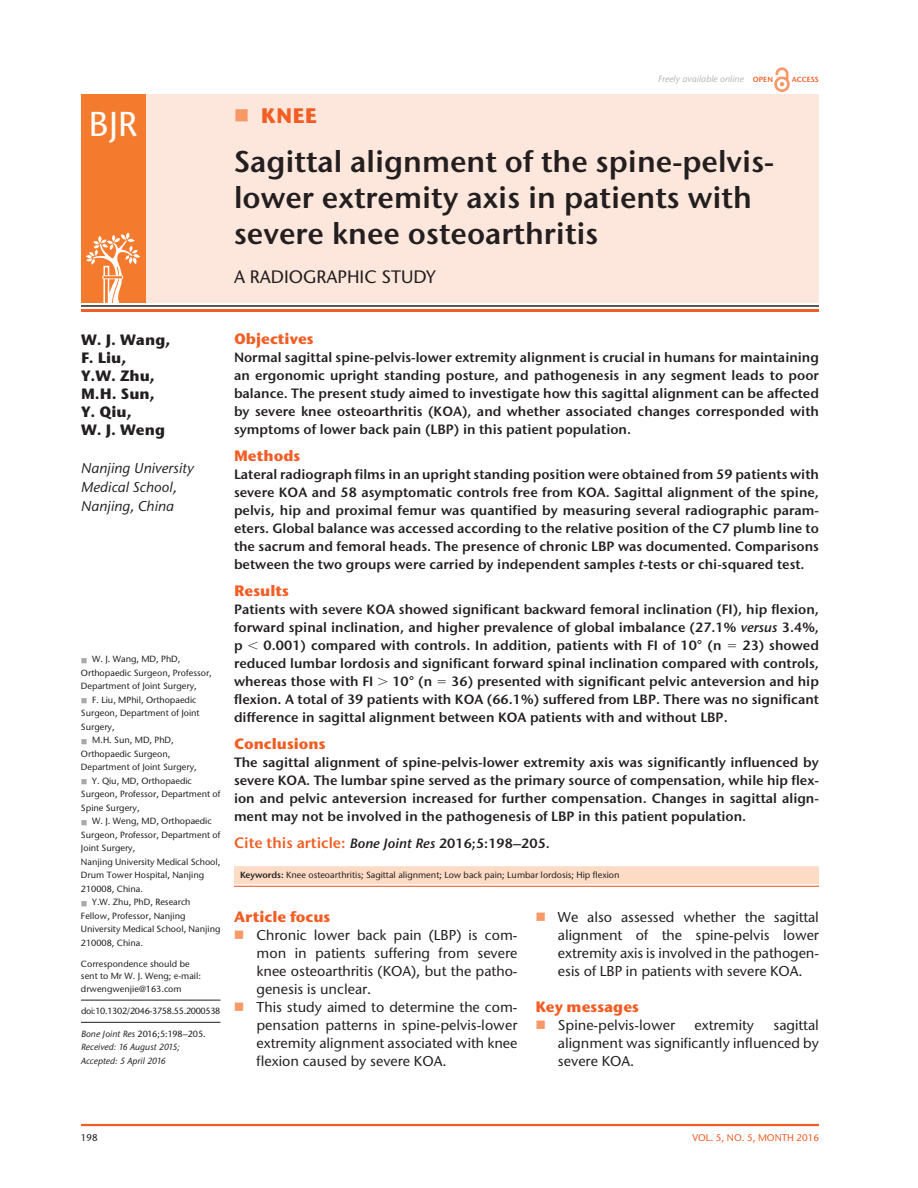
<style>
.page{position:relative;width:918px;height:1188px;background:#fff}
.page>*{position:absolute;margin:0;border:0;box-sizing:border-box;transform-origin:0 0}
.t1{font:500 34.5px "Stone Sans ITC Pro";color:#fff}
.t2{font:600 30px/36px "Stone Sans ITC Pro";color:#231f20}
.t3{font:700 21px "Stone Sans ITC Pro";color:#f25d23}
.t4{font:500 18px "Stone Sans ITC Pro";color:#231f20}
.t5{font:700 15px "Stone Sans ITC Pro";color:#f25d23}
.t6{font:700 15px/18px "Stone Sans ITC Pro";color:#231f20}
.t7{font:600 15px "Stone Sans ITC Pro";color:#f25d23}
.t8{font:500 14.25px/18px "Stone Sans ITC Pro";color:#231f20;text-align:justify}
.t9{font:italic 500 14.25px/19.5px "Stone Sans ITC Pro";color:#231f20}
.t10{font:600 13.5px/18px "Stone Sans ITC Pro";color:#231f20;text-align:justify}
.t11{font:500 9.75px "Stone Sans ITC Pro";color:#f25d23}
.t12{font:500 9.75px "Stone Sans ITC Pro";color:#231f20}
.t13{font:500 9px/12px "Stone Sans ITC Pro";color:#231f20}
.t14{font:italic 500 9px/13.5px "Stone Sans ITC Pro";color:#231f20}
.t15{font:500 9px "Stone Sans ITC Pro";letter-spacing:-.03em;color:#231f20}
.t16{font:italic 500 9px "Stone Sans ITC Pro";color:#b2b3b7}
.t17{font:600 7.5px "Stone Sans ITC Pro";color:#f25d23}
.s1{font-weight:600;font-style:normal;font-size:7.5px;color:#f25d23}
.s2{font-style:normal}
.s3{font-style:italic}
.s4{font-style:italic;font-size:13.5px;color:#231f20}
.s5{font-size:13.5px;color:#231f20}
.s6{font-weight:600}
</style>
<div class="page">
<hr style="left:81px;top:1124px;width:738px;height:2px;background:#f25d23">
<img style="left:775px;top:68px;width:15px;height:23px">
<div style="left:81px;top:94px;width:738px;height:209px;background:#fde7dc"></div>
<div style="left:81px;top:94px;width:64px;height:209px;background:#f47b2d"></div>
<svg style="left:86px;top:232px;width:54px;height:71px"></svg>
<hr style="left:81px;top:305px;width:738px;height:2px;background:#231f20">
<hr style="left:81px;top:309px;width:738px;height:3px;background:#f25d23">
<div style="left:234px;top:866px;width:585px;height:18px;background:#fddbc5"></div>
<hr style="left:234px;top:886px;width:585px;height:1px;background:#f25d23">
<hr style="left:81px;top:1022px;width:139px;height:1px;background:#231f20">
<hr style="left:81px;top:1000px;width:139px;height:1px;background:#231f20">
<h1 class="t1" style="left:89px;top:103px;width:50px">BJR</h1>
<h3 class="t3" style="left:261px;top:102px;width:58px">Knee</h3>
<p class="t16" style="left:658px;top:73px;width:116px">Freely available online <span class="s1">open</span></p>
<p class="t17" style="left:792px;top:75px;width:29px">Access</p>
<h2 class="t2" style="left:234px;top:143px;width:542px">Sagittal alignment of the spine-pelvis&shy;lower extremity axis in patients with severe knee osteoarthritis</h2>
<h3 class="t4" style="left:234px;top:265px;width:203px">a radiographic study</h3>
<p class="t6" style="left:81px;top:331px;width:91px">W. J. Wang,<br>F. Liu,<br>Y.W. Zhu,<br>M.H. Sun,<br>Y. Qiu,<br>W. J. Weng</p>
<p class="t9" style="left:81px;top:458px;width:115px">Nanjing University<br>Medical School,<br>Nanjing, China</p>
<p class="t13" style="left:92px;top:653px;width:90px">W. J. Wang, MD, PhD,</p>
<p class="t13" style="left:81px;top:667px;width:132px">Orthopaedic Surgeon, Professor,</p>
<p class="t13" style="left:81px;top:680px;width:117px">Department of Joint Surgery,</p>
<p class="t13" style="left:92px;top:694px;width:106px">F. Liu, MPhil, Orthopaedic</p>
<p class="t13" style="left:81px;top:707px;width:120px">Surgeon, Department of Joint</p>
<p class="t13" style="left:81px;top:721px;width:35px">Surgery,</p>
<p class="t13" style="left:92px;top:734px;width:83px">M.H. Sun, MD, PhD,</p>
<p class="t13" style="left:81px;top:748px;width:91px">Orthopaedic Surgeon,</p>
<p class="t13" style="left:81px;top:761px;width:117px">Department of Joint Surgery,</p>
<p class="t13" style="left:92px;top:775px;width:101px">Y. Qiu, MD, Orthopaedic</p>
<p class="t13" style="left:81px;top:788px;width:141px">Surgeon, Professor, Department of</p>
<p class="t13" style="left:81px;top:802px;width:60px">Spine Surgery,</p>
<p class="t13" style="left:92px;top:815px;width:121px">W. J. Weng, MD, Orthopaedic</p>
<p class="t13" style="left:81px;top:829px;width:141px">Surgeon, Professor, Department of</p>
<p class="t13" style="left:81px;top:842px;width:56px">Joint Surgery,</p>
<p class="t13" style="left:81px;top:856px;width:141px">Nanjing University Medical School,</p>
<p class="t13" style="left:81px;top:869px;width:125px">Drum Tower Hospital, Nanjing</p>
<p class="t13" style="left:81px;top:883px;width:63px">210008, China.</p>
<p class="t13" style="left:92px;top:896px;width:100px">Y.W. Zhu, PhD, Research</p>
<p class="t13" style="left:81px;top:910px;width:106px">Fellow, Professor, Nanjing</p>
<p class="t13" style="left:81px;top:923px;width:141px">University Medical School, Nanjing</p>
<p class="t13" style="left:81px;top:937px;width:63px">210008, China.</p>
<p class="t13" style="left:81px;top:958px;width:122px">Correspondence should be sent to Mr W. J. Weng; e-mail:</p>
<p class="t13" style="left:81px;top:983px;width:102px">drwengwenjie@163.com</p>
<p class="t15" style="left:81px;top:1006px;width:141px">doi: 10.1302/2046-3758.55.2000538</p>
<p class="t14" style="left:81px;top:1027px;width:126px">Bone Joint Res <span class="s2">2016;5:198–205.<br></span>Received: 16 August 2015;<br>Accepted: 5 April 2016</p>
<p class="t5" style="left:234px;top:329px;width:81px">Objectives</p>
<p class="t10" style="left:234px;top:348px;width:586px">Normal sagittal spine-pelvis-lower extremity alignment is crucial in humans for maintaining an ergonomic upright standing posture, and pathogenesis in any segment leads to poor balance. The present study aimed to investigate how this sagittal alignment can be affected by severe knee osteoarthritis (KOA), and whether associated changes corresponded with symptoms of lower back pain (LBP) in this patient population.</p>
<p class="t5" style="left:234px;top:446px;width:68px">Methods</p>
<p class="t10" style="left:234px;top:465px;width:587px">Lateral radiograph films in an upright standing position were obtained from 59 patients with severe KOA and 58 asymptomatic controls free from KOA. Sagittal alignment of the spine, pelvis, hip and proximal femur was quantified by measuring several radiographic param&shy;eters. Global balance was accessed according to the relative position of the C7 plumb line to the sacrum and femoral heads. The presence of chronic LBP was documented. Comparisons between the two groups were carried by independent samples <span class="s3">t</span>-tests or chi-squared test.</p>
<p class="t5" style="left:234px;top:581px;width:56px">Results</p>
<p class="t10" style="left:234px;top:600px;width:587px">Patients with severe KOA showed significant backward femoral inclination (FI), hip flexion, forward spinal inclination, and higher prevalence of global imbalance (27.1% <span class="s3">versus</span> 3.4%, p</p>
<p class="t10" style="left:234px;top:636px;width:587px;text-indent:508px">23) showed reduced lumbar lordosis and significant forward spinal inclination compared with controls, whereas those with FI</p>
<p class="t10" style="left:264px;top:636px;width:459px">0.001) compared with controls. In addition, patients with FI of 10° (n</p>
<p class="t10" style="left:234px;top:672px;width:587px;text-indent:217px">36) presented with significant pelvic anteversion and hip flexion. A total of 39 patients with KOA (66.1%) suffered from LBP. There was no significant difference in sagittal alignment between KOA patients with and without LBP.</p>
<p class="t5" style="left:234px;top:734px;width:93px">Conclusions</p>
<p class="t10" style="left:234px;top:753px;width:587px">The sagittal alignment of spine-pelvis-lower extremity axis was significantly influenced by severe KOA. The lumbar spine served as the primary source of compensation, while hip flex&shy;ion and pelvic anteversion increased for further compensation. Changes in sagittal align&shy;ment may not be involved in the pathogenesis of LBP in this patient population.</p>
<p class="t7" style="left:234px;top:834px;width:318px">Cite this article: <span class="s4">Bone Joint Res</span> <span class="s5">2016;5:198–205.</span></p>
<p class="t13" style="left:240px;top:869px;width:381px"><span class="s6">Keywords:</span> Knee osteoarthritis; Sagittal alignment; Low back pain; Lumbar lordosis; H ip flexion</p>
<p class="t10" style="left:392px;top:672px;width:41px">10° (n</p>
<p class="t5" style="left:234px;top:907px;width:98px">Article focus</p>
<p class="t8" style="left:256px;top:926px;width:263px;text-align:left">Chronic lower back pain (LBP) is com&shy;mon in patients suffering from severe knee osteoarthritis (KOA), but the patho&shy;genesis is unclear.<br>This study aimed to determine the com&shy;pensation patterns in spine-pelvis-lower extremity alignment associated with knee flexion caused by severe KOA.</p>
<p class="t8" style="left:558px;top:908px;width:263px">We also assessed whether the sagittal alignment of the spine-pelvis lower extremity axis is involved in the pathogen&shy;esis of LBP in patients with severe KOA.</p>
<p class="t5" style="left:536px;top:997px;width:105px">Key messages</p>
<p class="t8" style="left:558px;top:1016px;width:119px">Spine-pelvis-lower</p>
<p class="t8" style="left:695px;top:1016px;width:61px">extremity</p>
<p class="t8" style="left:558px;top:1016px;width:263px;text-indent:215px">sagittal alignment was significantly influenced by severe KOA.</p>
<p class="t12" style="left:81px;top:1132px;width:18px">198</p>
<p class="t11" style="left:692px;top:1132px;width:128px">vol. 5, NO. 5, Month 2016</p>
</div>
